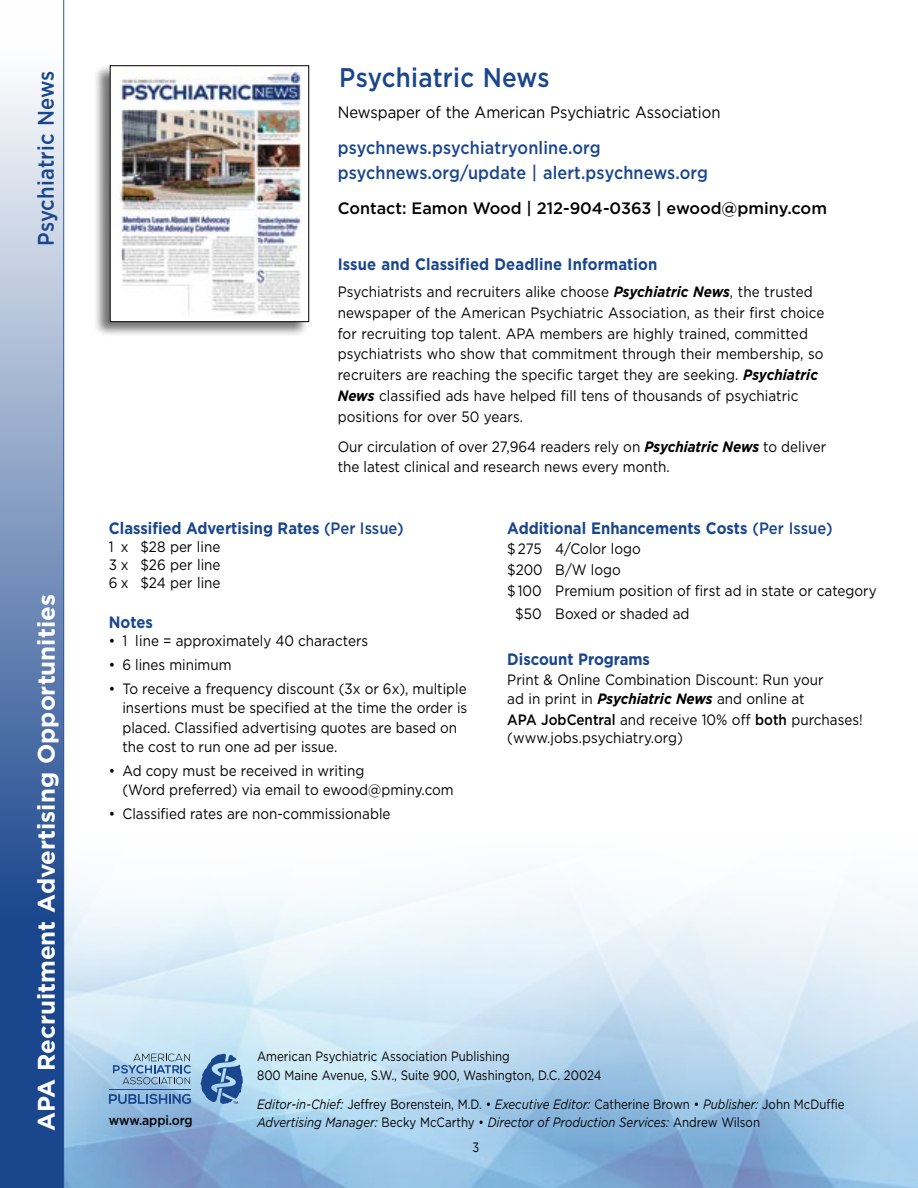
<style>
.page{position:relative;width:918px;height:1188px;background:#fff}
.page>*{position:absolute;margin:0;border:0;box-sizing:border-box;transform-origin:0 0}
.t1{font:500 27px "Gotham";letter-spacing:.01em;color:#1a468d;scale:.9 1}
.t2{font:700 24px "Gotham";color:#fff}
.t3{font:500 22.5px "Gotham";letter-spacing:.01em;color:#1a468d;scale:.9 1}
.Text{font:500 18px "Gotham";letter-spacing:.01em;color:#1a468d;scale:.9 1}
.Head{font:700 16.5px "Gotham";color:#1a468d;scale:.9 1}
.t4{font:500 16.5px "Gotham";color:#000}
.Text-2{font:16.5px "Gotham";color:#000;scale:.9 1}
.Text-3{font:700 16.5px "Gotham";color:#1a468d;scale:.9 1}
.Text-4{font:15px/19.5px "Gotham";color:#000;scale:.9 1}
.Text-5{font:13.5px "Gotham";color:#000;scale:.85 1}
.Text-6{font:italic 13.5px "Gotham";color:#000;scale:.85 1}
.Head_copy-black{font:500 13.5px "Gotham";letter-spacing:-.005em;color:#000;scale:.9 1}
.Rule_on_chart{font:13.5px "Gotham";color:#000;scale:.83 1}
.s1{font-weight:700;font-style:italic}
.s2{font-weight:500}
.s3{font-style:italic}
.s4{font-style:normal}
</style>
<div class="page">
<svg style="left:0;top:86px;width:63px;height:1102px;background:#6c88b5"></svg>
<hr style="left:63px;top:0;width:1px;height:1188px;background:#2e5798">
<img style="left:64px;top:690px;width:854px;height:498px">
<svg style="left:200px;top:1054px;width:43px;height:50px;background:#608aba"></svg>
<svg style="left:109px;top:1094px;width:82px;height:10px"></svg>
<hr style="left:109px;top:1089px;width:82px;height:1px;background:#1a468d">
<svg style="left:113px;top:1054px;width:78px;height:30px;background:#93b5d0"></svg>
<div style="left:94px;top:64px;width:216px;height:273px;background:#000;opacity:.55"></div>
<img style="left:112px;top:67px;width:195px;height:253px">
<div style="left:110px;top:65px;width:199px;height:257px;border:1px solid #000"></div>
<p class="t3" style="left:31px;top:246px;width:196px;rotate:-90deg">Psychiatric News</p>
<h2 class="t2" style="left:30px;top:1131px;width:538px;rotate:-90deg">APA Recruitment Advertising Opportunities</h2>
<p class="t1" style="left:339px;top:60px;width:235px">Psychiatric News</p>
<p class="Text-2" style="left:338px;top:101px;width:427px">Newspaper of the American Psychiatric Association</p>
<p class="Text" style="left:338px;top:135px;width:294px">psychnews.psychiatryonline.org</p>
<p class="Text" style="left:338px;top:161px;width:413px">psychnews.org/update | alert.psychnews.org</p>
<p class="t4" style="left:338px;top:197px;width:491px">Contact: Eamon Wood | 212-904-0363 | ewood@pminy.com</p>
<p class="Head" style="left:338px;top:253px;width:357px">Issue and Classified Deadline Information</p>
<p class="Text-4" style="left:338px;top:281px;width:542px;line-height:21px">Psychiatrists and recruiters alike choose <span class="s1">Psychiatric News</span>, the trusted newspaper of the American Psychiatric Association, as their first choice for recruiting top talent. APA members are highly trained, committed</p>
<p class="Text-4" style="left:338px;top:343px;width:541px;line-height:21px">psychiatrists who show that commitment through their membership, so recruiters are reaching the specific target they are seeking. <span class="s1">Psychiatric News</span> classified ads have helped fill tens of thousands of psychiatric positions for over 50 years.</p>
<p class="Text-4" style="left:338px;top:437px;width:544px">Our circulation of over 27,964 readers rely on <span class="s1">Psychiatric News</span> to deliver the latest clinical and research news every month.</p>
<p class="Head" style="left:109px;top:518px;width:329px">Classified Advertising Rates <span class="s2">(Per Issue)</span></p>
<p class="Text-4" style="left:109px;top:537px;width:125px">1 x $28 per line</p>
<p class="Text-4" style="left:109px;top:555px;width:126px">3 x $26 per line</p>
<p class="Text-4" style="left:109px;top:573px;width:126px">6 x $24 per line</p>
<p class="Text-3" style="left:109px;top:611px;width:50px">Notes</p>
<p class="Text-4" style="left:109px;top:631px;width:290px">• 1 line = approximately 40 characters</p>
<p class="Text-4" style="left:109px;top:654px;width:138px">• 6 lines minimum</p>
<p class="Text-4" style="left:122px;top:678px;width:385px;text-indent:-14px">• To receive a frequency discount (3x or 6x), multiple insertions must be specified at the time the order is placed. Classified advertising quotes are based on the cost to run one ad per issue.</p>
<p class="Text-4" style="left:122px;top:760px;width:370px;text-indent:-14px">• Ad copy must be received in writing<br>(Word preferred) via email to ewood@pminy.com</p>
<p class="Text-4" style="left:109px;top:804px;width:314px">• Classified rates are non-commissionable</p>
<p class="Head" style="left:507px;top:518px;width:363px">Additional Enhancements Costs <span class="s2">(Per Issue)</span></p>
<p class="Text-4" style="left:507px;top:538px;width:150px">$275 4/Color logo</p>
<p class="Text-4" style="left:507px;top:560px;width:128px">$200 B/W logo</p>
<p class="Text-4" style="left:507px;top:581px;width:412px">$100 Premium position of first ad in state or category</p>
<p class="Text-4" style="left:515px;top:604px;width:195px">$50 Boxed or shaded ad</p>
<p class="Head" style="left:507px;top:648px;width:160px">Discount Programs</p>
<p class="Text-4" style="left:507px;top:669px;width:353px">Print &amp; Online Combination Discount: Run your ad in print in <span class="s1">Psychiatric News</span> and online at</p>
<p class="Text-4" style="left:507px;top:710px;width:396px"><span class="s2">APA JobCentral</span> and receive 10% off <span class="s2">both</span> purchases!</p>
<p class="Text-4" style="left:507px;top:728px;width:197px">(www.jobs.psychiatry.org)</p>
<p class="Text-5" style="left:257px;top:1048px;width:299px">American Psychiatric Association Publishing</p>
<p class="Text-5" style="left:257px;top:1067px;width:406px">800 Maine Avenue, S.W., Suite 900, Washington, D.C. 20024</p>
<p class="Text-5" style="left:257px;top:1095px;width:693px"><span class="s3">Editor-in-Chief:</span> Jeffrey Borenstein, M.D. • <span class="s3">Executive Editor:</span> Catherine Brown • <span class="s3">Publisher:</span> John McDuffie</p>
<p class="Head_copy-black" style="left:109px;top:1112px;width:95px">www.appi.org</p>
<p class="Text-6" style="left:257px;top:1114px;width:593px">Advertising Manager: <span class="s4">Becky McCarthy •</span> Director of Production Services: <span class="s4">Andrew Wilson</span></p>
<p class="Rule_on_chart" style="left:472px;top:1139px;width:10px">3</p>
</div>
